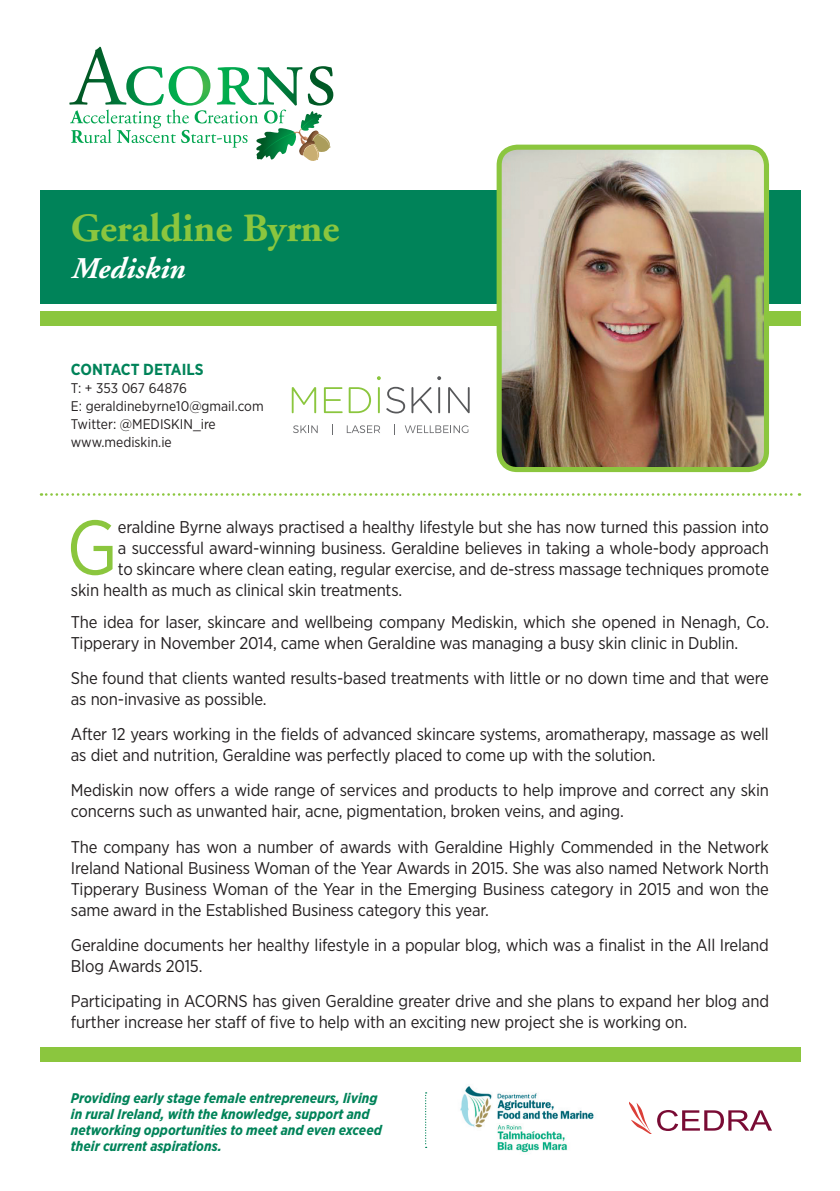
<style>
.page{position:relative;width:840px;height:1191px;background:#fff}
.page>*{position:absolute;margin:0;border:0;box-sizing:border-box;transform-origin:0 0}
.t1{font:77px "Gotham Narrow";color:#8bc63e}
.t2{font:700 40px "Adobe Garamond";color:#8bc63e}
.t3{font:italic 700 30px "Adobe Garamond";color:#fff}
.t4{font:17px/21px "Gotham Narrow";letter-spacing:-.01em;color:#231f20}
.t5{font:700 16px "Gotham Narrow";color:#008359}
.t6{font:italic 700 14px/16px "Gotham Narrow";color:#008359}
.t7{font:14px/18px "Gotham Narrow";color:#231f20}
</style>
<div class="page">
<img style="left:460px;top:1086px;width:134px;height:67px">
<svg style="left:69px;top:47px;width:264px;height:114px"></svg>
<svg style="left:629px;top:1101px;width:142px;height:32px"></svg>
<svg style="left:425px;top:1092px;width:1px;height:56px"></svg>
<div style="left:40px;top:1047px;width:759px;height:14px;background:#8bc63e"></div>
<div style="left:40px;top:190px;width:759px;height:114px;background:#008359"></div>
<div style="left:40px;top:311px;width:759px;height:15px;background:#8bc63e"></div>
<img style="left:502px;top:147px;width:264px;height:320px">
<div style="left:496px;top:145px;width:272px;height:327px;border:5px solid #8bc63e;border-radius:18px"></div>
<svg style="left:41px;top:493px;width:758px;height:3px"></svg>
<svg style="left:291px;top:387px;width:25px;height:26px"></svg>
<svg style="left:324px;top:387px;width:18px;height:26px"></svg>
<svg style="left:348px;top:387px;width:23px;height:26px"></svg>
<hr style="left:377px;top:387px;width:2px;height:26px;background:#8bc63e">
<svg style="left:386px;top:387px;width:19px;height:26px"></svg>
<svg style="left:411px;top:387px;width:21px;height:26px"></svg>
<hr style="left:438px;top:387px;width:2px;height:26px;background:#57585a">
<svg style="left:448px;top:387px;width:21px;height:26px"></svg>
<svg style="left:377px;top:376px;width:3px;height:4px"></svg>
<svg style="left:437px;top:376px;width:4px;height:4px"></svg>
<svg style="left:293px;top:425px;width:24px;height:8px"></svg>
<svg style="left:346px;top:425px;width:34px;height:8px"></svg>
<svg style="left:404px;top:425px;width:64px;height:8px"></svg>
<h2 class="t2" style="left:71px;top:206px;width:270px">Geraldine Byrne</h2>
<h3 class="t3" style="left:71px;top:252px;width:115px">Mediskin</h3>
<p class="t5" style="left:71px;top:359px;width:134px">CONTACT DETAILS</p>
<p class="t7" style="left:71px;top:379px;width:194px">T: + 353 067 64876<br>E: geraldinebyrne10@gmail.com<br>Twitter: @MEDISKIN_ire www.mediskin.ie</p>
<h1 class="t1" style="left:66px;top:499px;width:53px">G</h1>
<p class="t4" style="left:118px;top:516px;width:652px">eraldine Byrne always practised a healthy lifestyle but she has now turned this passion into</p>
<p class="t4" style="left:118px;top:537px;width:652px">a successful award-winning business. Geraldine believes in taking a whole-body approach</p>
<p class="t4" style="left:118px;top:558px;width:652px">to skincare where clean eating, regular exercise, and de-stress massage techniques promote</p>
<p class="t4" style="left:71px;top:579px;width:332px">skin health as much as clinical skin treatments.</p>
<p class="t4" style="left:71px;top:611px;width:699px">The idea for laser, skincare and wellbeing company Mediskin, which she opened in Nenagh, Co.<br>Tipperary in November 2014, came when Geraldine was managing a busy skin clinic in Dublin.</p>
<p class="t4" style="left:71px;top:667px;width:699px">She found that clients wanted results-based treatments with little or no down time and that were as non-invasive as possible.</p>
<p class="t4" style="left:71px;top:723px;width:699px">After 12 years working in the fields of advanced skincare systems, aromatherapy, massage as well as diet and nutrition, Geraldine was perfectly placed to come up with the solution.</p>
<p class="t4" style="left:71px;top:779px;width:699px">Mediskin now offers a wide range of services and products to help improve and correct any skin concerns such as unwanted hair, acne, pigmentation, broken veins, and aging.</p>
<p class="t4" style="left:71px;top:836px;width:699px;text-align:justify">The company has won a number of awards with Geraldine Highly Commended in the Network Ireland National Business Woman of the Year Awards in 2015. She was also named Network North Tipperary Business Woman of the Year in the Emerging Business category in 2015 and won the same award in the Established Business category this year.</p>
<p class="t4" style="left:71px;top:934px;width:699px">Geraldine documents her healthy lifestyle in a popular blog, which was a finalist in the All Ireland<br>Blog Awards 2015.</p>
<p class="t4" style="left:71px;top:990px;width:699px">Participating in ACORNS has given Geraldine greater drive and she plans to expand her blog and further increase her staff of five to help with an exciting new project she is working on.</p>
<p class="t6" style="left:71px;top:1089px;width:312px">Providing early stage female entrepreneurs, living in rural Ireland, with the knowledge, support and networking opportunities to meet and even exceed their current aspirations.</p>
</div>
